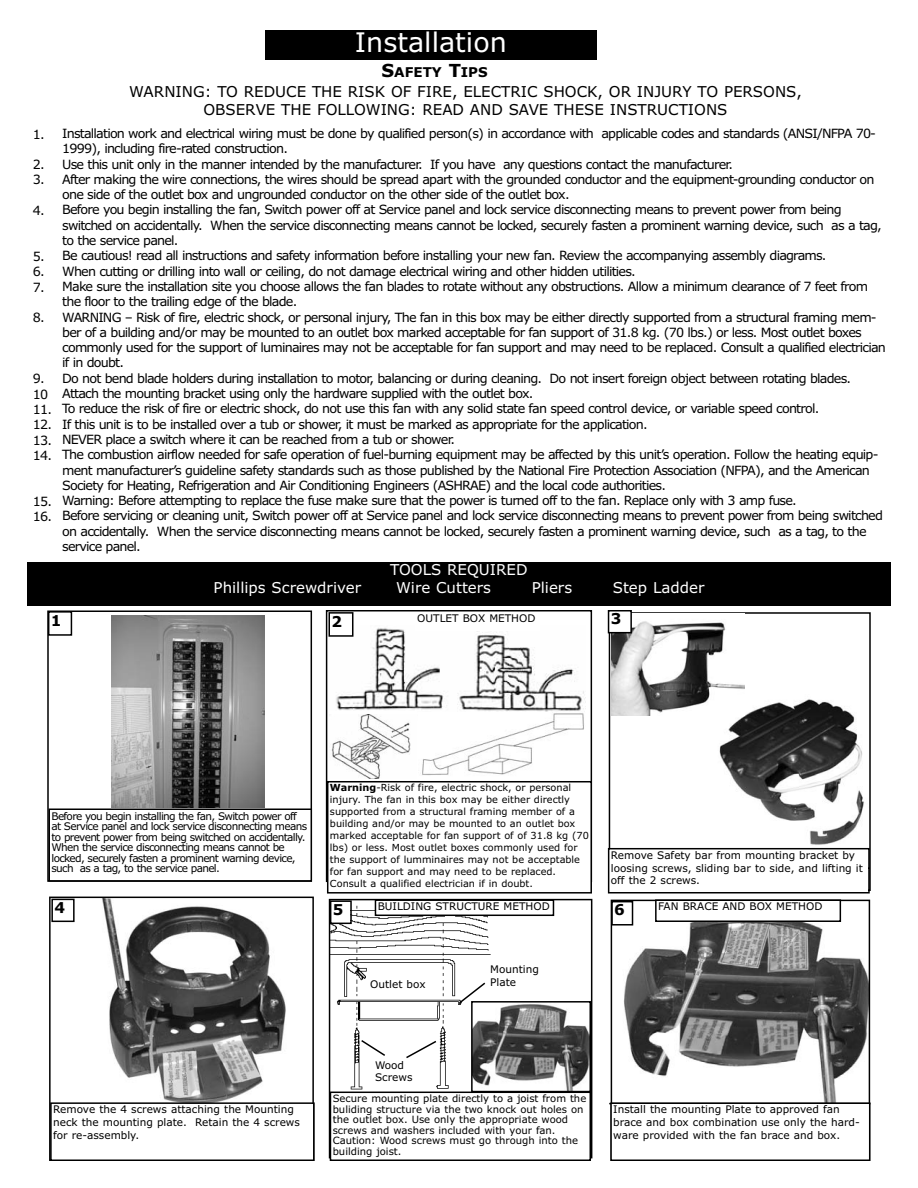
<style>
.page{position:relative;width:918px;height:1188px;background:#fff}
.page>*{position:absolute;margin:0;border:0;box-sizing:border-box;transform-origin:0 0}
.t1{font:27px "Verdana";color:#fff}
.t2{font:15px/18px "Verdana";color:#000;text-align:center}
.t3{font:15px "Verdana";color:#fff}
.t4{font:700 15px "Verdana";color:#000}
.t5{font:700 13.5px "Verdana";color:#000}
.t6{font:12.75px/15.3px "Verdana";letter-spacing:-.065em;color:#000}
.t7{font:10.5px/12.6px "Verdana";color:#000}
.t8{font:10.5px/10.5px "Verdana";letter-spacing:-.065em;color:#000}
.t9{font:10.05px/10.5px "Verdana";color:#000}
.t10{font:9.75px/12px "Verdana";color:#000}
.s1{font-size:18px}
.s2{font-weight:700}
</style>
<div class="page">
<div style="left:265px;top:30px;width:332px;height:30px;background:#000"></div>
<div style="left:47px;top:610px;width:265px;height:272px;border:2px solid #000"></div>
<div style="left:27px;top:562px;width:864px;height:44px;background:#000"></div>
<img style="left:111px;top:615px;width:154px;height:192px">
<div style="left:48px;top:808px;width:264px;height:74px;border:2px solid #000"></div>
<div style="left:48px;top:611px;width:24px;height:25px;border:2px solid #000"></div>
<div style="left:326px;top:610px;width:266px;height:272px;border:2px solid #000"></div>
<img style="left:336px;top:626px;width:249px;height:86px">
<div style="left:329px;top:711px;width:87px;height:68px;background:#fff"></div>
<img style="left:331px;top:714px;width:80px;height:65px">
<div style="left:328px;top:782px;width:262px;height:110px;background:#fff"></div>
<div style="left:327px;top:781px;width:265px;height:113px;border:2px solid #000"></div>
<div style="left:330px;top:614px;width:22px;height:21px;background:#fff"></div>
<div style="left:328px;top:612px;width:25px;height:25px;border:2px solid #000"></div>
<img style="left:422px;top:713px;width:162px;height:62px">
<div style="left:416px;top:612px;width:124px;height:19px;background:#fff"></div>
<img style="left:713px;top:699px;width:155px;height:149px">
<div style="left:608px;top:848px;width:262px;height:46px;border:2px solid #000"></div>
<img style="left:611px;top:621px;width:133px;height:94px">
<div style="left:609px;top:612px;width:21px;height:20px;background:#fff"></div>
<div style="left:608px;top:610px;width:24px;height:23px;border:2px solid #000"></div>
<img style="left:332px;top:902px;width:159px;height:190px">
<div style="left:330px;top:1092px;width:261px;height:69px;border:2px solid #000"></div>
<div style="left:331px;top:902px;width:19px;height:21px;background:#fff"></div>
<div style="left:330px;top:900px;width:22px;height:24px;border:2px solid #000"></div>
<div style="left:369px;top:979px;width:61px;height:20px;background:#fff"></div>
<div style="left:489px;top:963px;width:53px;height:33px;background:#fff"></div>
<svg style="left:457px;top:981px;width:30px;height:24px"></svg>
<svg style="left:360px;top:1039px;width:27px;height:18px"></svg>
<svg style="left:404px;top:1039px;width:34px;height:21px"></svg>
<div style="left:376px;top:901px;width:177px;height:14px;background:#fff"></div>
<div style="left:375px;top:899px;width:179px;height:17px;border:2px solid #000"></div>
<img style="left:52px;top:900px;width:234px;height:202px">
<div style="left:49px;top:897px;width:265px;height:264px;border:2px solid #000"></div>
<div style="left:52px;top:1104px;width:261px;height:56px;background:#fff"></div>
<div style="left:50px;top:1102px;width:265px;height:59px;border:2px solid #000"></div>
<div style="left:53px;top:900px;width:20px;height:21px;background:#fff"></div>
<div style="left:51px;top:899px;width:24px;height:23px;border:2px solid #000"></div>
<img style="left:624px;top:903px;width:243px;height:199px">
<hr style="left:609px;top:1103px;width:261px;height:1px;background:#000">
<div style="left:610px;top:1102px;width:260px;height:59px;border:2px solid #000"></div>
<div style="left:613px;top:902px;width:19px;height:22px;background:#fff"></div>
<div style="left:611px;top:901px;width:22px;height:25px;border:2px solid #000"></div>
<div style="left:657px;top:901px;width:183px;height:19px;background:#fff"></div>
<div style="left:655px;top:899px;width:186px;height:23px;border:2px solid #000"></div>
<img style="left:474px;top:1004px;width:114px;height:85px">
<div style="left:471px;top:1001px;width:120px;height:91px;border:2px solid #000"></div>
<p class="t6" style="left:33px;top:127px;width:13px">1.</p>
<p class="t6" style="left:33px;top:157px;width:13px">2.<br>3.</p>
<p class="t6" style="left:33px;top:203px;width:13px">4.</p>
<p class="t6" style="left:33px;top:249px;width:13px;text-align:justify">5.<br>6.<br>7.</p>
<p class="t6" style="left:33px;top:310px;width:13px">8.</p>
<p class="t6" style="left:33px;top:371px;width:21px">9.<br>10<br>11.<br>12.<br>13.<br>14.</p>
<p class="t6" style="left:33px;top:494px;width:21px">15.<br>16.</p>
<h1 class="t1" style="left:355px;top:27px;width:153px">Installation</h1>
<p class="t2" style="left:129px;top:83px;width:674px">WARNING: TO REDUCE THE RISK OF FIRE, ELECTRIC SHOCK, OR INJURY TO PERSONS,<br>OBSERVE THE FOLLOWING: READ AND SAVE THESE INSTRUCTIONS</p>
<p class="t5" style="left:381px;top:64px;width:108px"><span class="s1">S</span>AFETY <span class="s1">T</span>IPS</p>
<p class="t6" style="left:62px;top:126px;width:825px">Installation work and electrical wiring must be done by qualified person(s) in accordance with applicable codes and standards (ANSI/NFPA 70- 1999), including fire-rated construction.<br>Use this unit only in the manner intended by the manufacturer. If you have any questions contact the manufacturer.<br>After making the wire connections, the wires should be spread apart with the grounded conductor and the equipment-grounding conductor on one side of the outlet box and ungrounded conductor on the other side of the outlet box.<br>Before you begin installing the fan, Switch power off at Service panel and lock service disconnecting means to prevent power from being switched on accidentally. When the service disconnecting means cannot be locked, securely fasten a prominent warning device, such as a tag, to the service panel.<br>Be cautious! read all instructions and safety information before installing your new fan. Review the accompanying assembly diagrams.<br>When cutting or drilling into wall or ceiling, do not damage electrical wiring and other hidden utilities.<br>Make sure the installation site you choose allows the fan blades to rotate without any obstructions. Allow a minimum clearance of 7 feet from the floor to the trailing edge of the blade.<br>WARNING – Risk of fire, electric shock, or personal injury, The fan in this box may be either directly supported from a structural framing mem&shy;ber of a building and/or may be mounted to an outlet box marked acceptable for fan support of 31.8 kg. (70 lbs.) or less. Most outlet boxes commonly used for the support of luminaires may not be acceptable for fan support and may need to be replaced. Consult a qualified electrician if in doubt.<br>Do not bend blade holders during installation to motor, balancing or during cleaning. Do not insert foreign object between rotating blades.<br>Attach the mounting bracket using only the hardware supplied with the outlet box.<br>To reduce the risk of fire or electric shock, do not use this fan with any solid state fan speed control device, or variable speed control.<br>If this unit is to be installed over a tub or shower, it must be marked as appropriate for the application.<br>NEVER place a switch where it can be reached from a tub or shower.<br>The combustion airflow needed for safe operation of fuel-burning equipment may be affected by this unit’s operation. Follow the heating equip&shy;ment manufacturer’s guideline safety standards such as those published by the National Fire Protection Association (NFPA), and the American Society for Heating, Refrigeration and Air Conditioning Engineers (ASHRAE) and the local code authorities.<br>Warning: Before attempting to replace the fuse make sure that the power is turned off to the fan. Replace only with 3 amp fuse.<br>Before servicing or cleaning unit, Switch power off at Service panel and lock service disconnecting means to prevent power from being switched on accidentally. When the service disconnecting means cannot be locked, securely fasten a prominent warning device, such as a tag, to the service panel.</p>
<p class="t3" style="left:390px;top:562px;width:139px">TOOLS REQUIRED</p>
<p class="t3" style="left:214px;top:580px;width:149px">Phillips Screwdriver</p>
<p class="t3" style="left:396px;top:580px;width:97px">Wire Cutters</p>
<p class="t3" style="left:532px;top:580px;width:42px">Pliers</p>
<p class="t3" style="left:613px;top:580px;width:93px">Step Ladder</p>
<p class="t4" style="left:51px;top:612px;width:12px">1</p>
<p class="t4" style="left:332px;top:613px;width:12px">2</p>
<p class="t7" style="left:417px;top:612px;width:120px">OUTLET BOX METHOD</p>
<p class="t4" style="left:611px;top:611px;width:12px">3</p>
<p class="t8" style="left:51px;top:811px;width:257px">Before you begin installing the fan, Switch power off at Service panel and lock service disconnecting means to prevent power from being switched on accidentally.<br>When the service disconnecting means cannot be locked, securely fasten a prominent warning device, such as a tag, to the service panel.</p>
<p class="t4" style="left:54px;top:899px;width:12px">4</p>
<p class="t10" style="left:330px;top:782px;width:261px"><span class="s2">Warning</span>-Risk of fire, electric shock, or personal injury. The fan in this box may be either directly supported from a structural framing member of a building and/or may be mounted to an outlet box marked acceptable for fan support of of 31.8 kg (70 lbs) or less. Most outlet boxes commonly used for the support of lumminaires may not be acceptable for fan support and may need to be replaced.<br>Consult a qualified electrician if in doubt.</p>
<p class="t4" style="left:333px;top:901px;width:12px">5</p>
<p class="t7" style="left:378px;top:901px;width:174px">BUILDING STRUCTURE METHOD</p>
<p class="t7" style="left:370px;top:978px;width:57px">Outlet box</p>
<p class="t7" style="left:490px;top:962px;width:50px;line-height:13.5px">Mounting<br>Plate</p>
<p class="t7" style="left:611px;top:849px;width:254px">Remove Safety bar from mounting bracket by loosing screws, sliding bar to side, and lifting it off the 2 screws.</p>
<p class="t4" style="left:614px;top:901px;width:12px">6</p>
<p class="t7" style="left:658px;top:901px;width:166px">FAN BRACE AND BOX METHOD</p>
<p class="t7" style="left:53px;top:1104px;width:248px">Remove the 4 screws attaching the Mounting neck the mounting plate. Retain the 4 screws for re-assembly.</p>
<p class="t7" style="left:375px;top:1060px;width:39px;line-height:12px">Wood<br>Screws</p>
<p class="t9" style="left:333px;top:1094px;width:255px">Secure mounting plate directly to a joist from the buliding structure via the two knock out holes on the outlet box. Use only the appropriate wood screws and washers included with your fan.<br>Caution: Wood screws must go through into the building joist.</p>
<p class="t7" style="left:613px;top:1104px;width:248px">Install the mounting Plate to approved fan brace and box combination use only the hard&shy;ware provided with the fan brace and box.</p>
</div>
